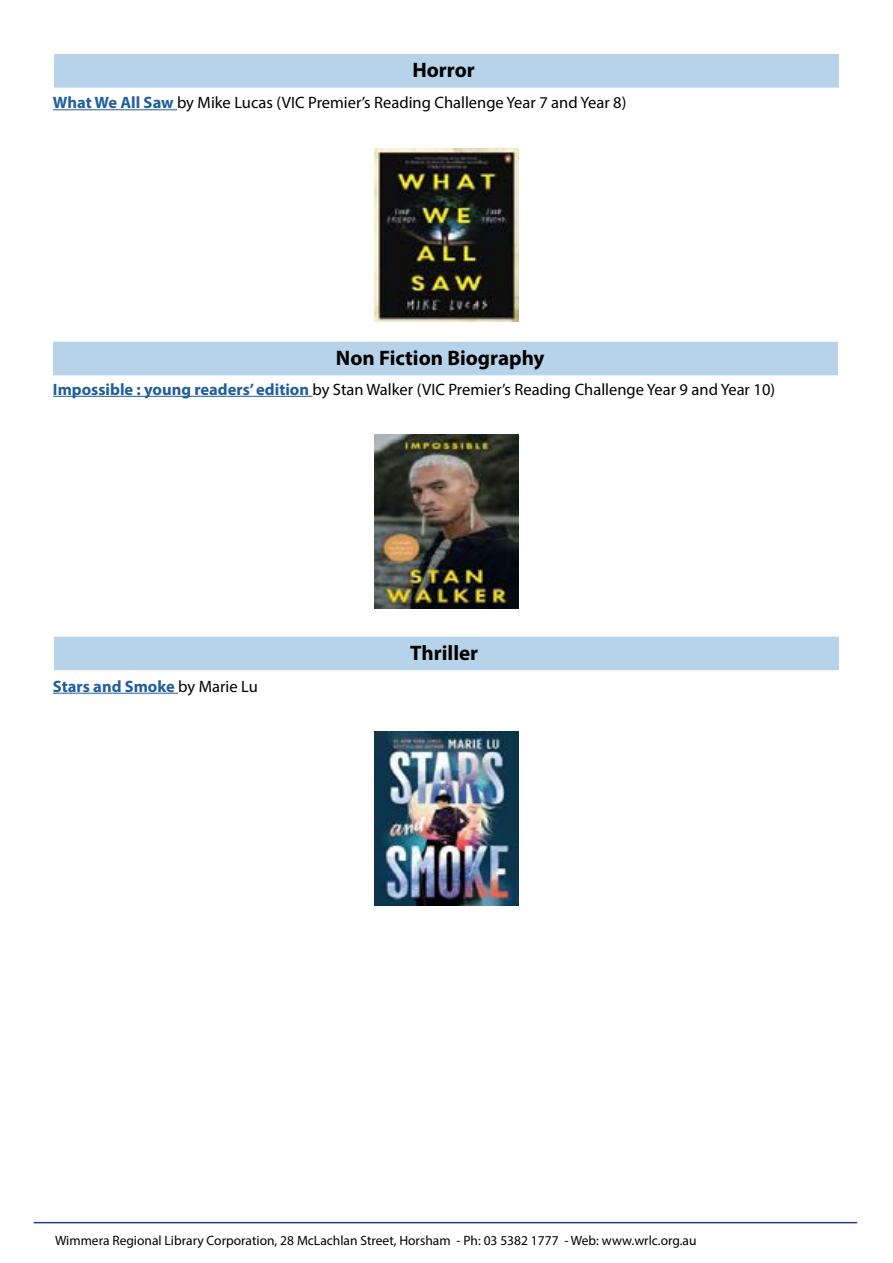
<style>
.page{position:relative;width:893px;height:1263px;background:#fff}
.page>*{position:absolute;margin:0;border:0;box-sizing:border-box;transform-origin:0 0}
.t1{font:700 21px "Myriad Pro";color:#000}
.t2{font:16.5px "Myriad Pro";color:#000}
.t3{font:700 16.5px "Myriad Pro";color:#215e9e}
.t4{font:13.5px "Myriad Pro";color:#000}
.s1{font-weight:700;color:#215e9e}
.s2{font-weight:400;color:#000}
</style>
<div class="page">
<hr style="left:34px;top:1222px;width:823px;height:1px;background:#25408f">
<div style="left:54px;top:54px;width:785px;height:34px;background:#b3d2e9;border:2px solid #b3d2e9"></div>
<hr style="left:53px;top:109px;width:124px;height:1px;background:#215e9e">
<img style="left:375px;top:148px;width:143px;height:174px">
<img style="left:375px;top:435px;width:143px;height:173px">
<div style="left:54px;top:637px;width:785px;height:33px;background:#b3d2e9"></div>
<hr style="left:53px;top:693px;width:125px;height:1px;background:#215e9e">
<img style="left:375px;top:732px;width:143px;height:173px">
<div style="left:53px;top:342px;width:785px;height:33px;background:#b3d2e9"></div>
<hr style="left:53px;top:396px;width:259px;height:1px;background:#215e9e">
<p class="t1" style="left:412px;top:56px;width:64px">Horror</p>
<p class="t2" style="left:53px;top:92px;width:575px"><span class="s1">What We All Saw</span> by Mike Lucas (VIC Premier’s Reading Challenge Year 7 and Year 8)</p>
<p class="t1" style="left:336px;top:344px;width:210px">Non Fiction Biography</p>
<p class="t2" style="left:53px;top:379px;width:724px"><span class="s1">Impossible : young readers’ edition</span> by Stan Walker (VIC Premier’s Reading Challenge Year 9 and Year 10)</p>
<p class="t3" style="left:53px;top:675px;width:206px">Stars and Smoke <span class="s2">by Marie Lu</span></p>
<p class="t1" style="left:410px;top:639px;width:69px">Thriller</p>
<p class="t4" style="left:55px;top:1232px;width:643px">Wimmera Regional Library Corporation, 28 McLachlan Street, Horsham - Ph: 03 5382 1777 - Web: www.wrlc.org.au</p>
</div>
